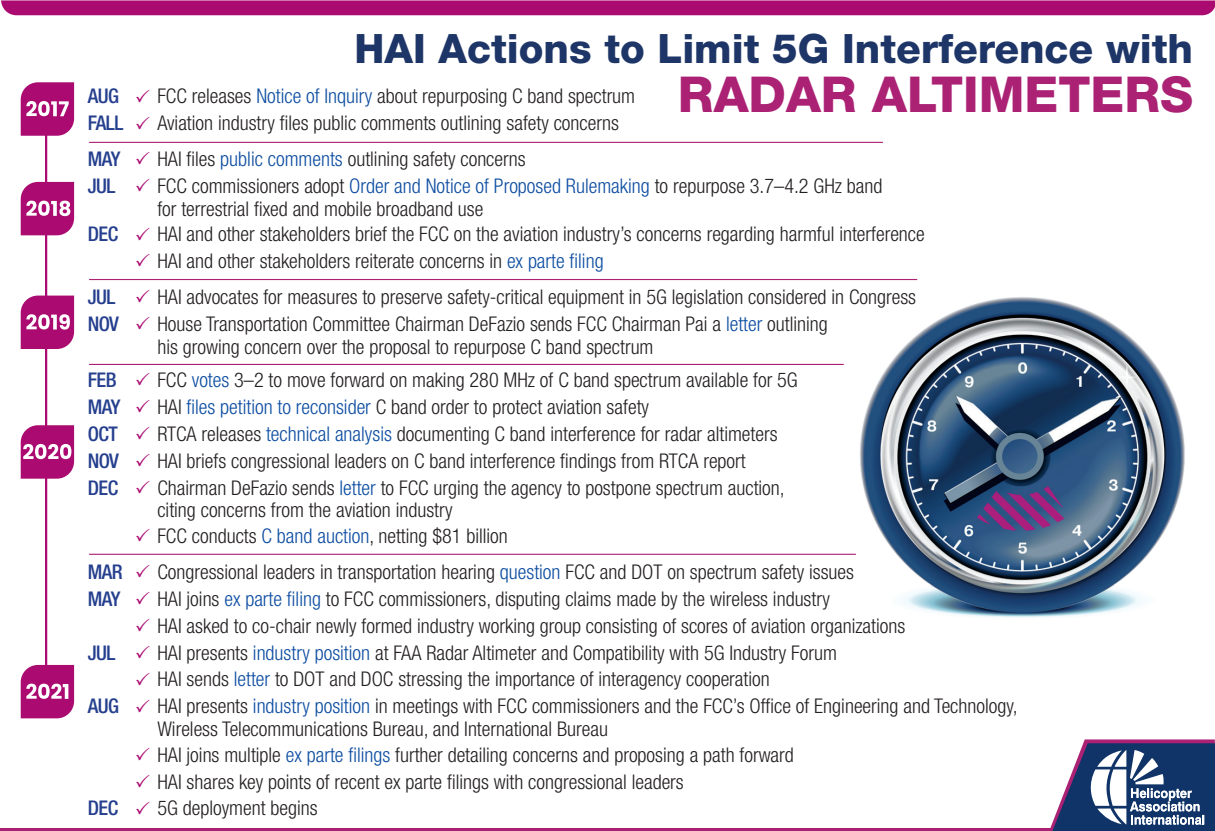
<style>
.page{position:relative;width:1215px;height:831px;background:#fff}
.page>*{position:absolute;margin:0;border:0;box-sizing:border-box;transform-origin:0 0}
.t1{font:800 49.5px "Helvetica Neue LT Std";color:#ab2174}
.t2{font:800 40.5px "Helvetica Neue LT Std";color:#1e3567}
.t3{font:300 condensed 20.25px/22.5px "Helvetica Neue LT Std";color:#231f20}
.t4{font:500 condensed 20.25px "Helvetica Neue LT Std";letter-spacing:-.025em;color:#253f8e}
.s1{color:#0d4da1}
</style>
<div class="page">
<svg style="left:1px;top:0;width:1214px;height:15px;background:#ad1375"></svg>
<hr style="left:45px;top:133px;width:2px;height:536px;background:#ab0b71">
<svg style="left:21px;top:82px;width:53px;height:54px;background:#b93489"></svg>
<svg style="left:21px;top:182px;width:53px;height:53px"></svg>
<svg style="left:21px;top:295px;width:53px;height:54px;background:#ba378a"></svg>
<svg style="left:21px;top:425px;width:53px;height:53px"></svg>
<svg style="left:21px;top:664px;width:53px;height:54px;background:#ba378a"></svg>
<hr style="left:89px;top:142px;width:794px;height:1px;background:#ac2174">
<hr style="left:89px;top:364px;width:755px;height:1px;background:#ac2174">
<hr style="left:89px;top:553px;width:767px;height:1px;background:#ac2174">
<hr style="left:89px;top:279px;width:828px;height:1px;background:#ac2174">
<img style="left:850px;top:297px;width:335px;height:321px">
<hr style="left:0;top:828px;width:1061px;height:2px;background:#aa2073">
<svg style="left:1050px;top:739px;width:165px;height:91px"></svg>
<h2 class="t2" style="left:354px;top:24px;width:840px">HAI Actions to Limit 5G Interference with</h2>
<h1 class="t1" style="left:678px;top:65px;width:517px">RADAR ALTIMETERS</h1>
<p class="t4" style="left:88px;top:84px;width:33px">AUG</p>
<p class="t3" style="left:157px;top:85px;width:479px">FCC releases <span class="s1">Notice of Inquiry</span> about repurposing C band spectrum</p>
<p class="t4" style="left:88px;top:111px;width:37px">FALL</p>
<p class="t3" style="left:157px;top:112px;width:463px">Aviation industry files public comments outlining safety concerns</p>
<p class="t4" style="left:88px;top:147px;width:34px">MAY</p>
<p class="t3" style="left:157px;top:148px;width:370px">HAI files <span class="s1">public comments</span> outlining safety concerns</p>
<p class="t4" style="left:88px;top:174px;width:29px">JUL</p>
<p class="t3" style="left:157px;top:174px;width:727px">FCC commissioners adopt <span class="s1">Order and Notice of Proposed Rulemaking</span> to repurpose 3.7–4.2 GHz band for terrestrial fixed and mobile broadband use</p>
<p class="t4" style="left:88px;top:222px;width:32px">DEC</p>
<p class="t3" style="left:157px;top:220px;width:769px;line-height:26.8px">HAI and other stakeholders brief the FCC on the aviation industry’s concerns regarding harmful interference<br>HAI and other stakeholders reiterate concerns in <span class="s1">ex parte filing</span></p>
<p class="t4" style="left:88px;top:285px;width:29px">JUL</p>
<p class="t3" style="left:157px;top:285px;width:760px">HAI advocates for measures to preserve safety-critical equipment in 5G legislation considered in Congress</p>
<p class="t4" style="left:88px;top:312px;width:33px">NOV</p>
<p class="t3" style="left:157px;top:312px;width:672px">House Transportation Committee Chairman DeFazio sends FCC Chairman Pai a <span class="s1">letter</span> outlining his growing concern over the proposal to repurpose C band spectrum</p>
<p class="t4" style="left:88px;top:368px;width:30px">FEB</p>
<p class="t3" style="left:157px;top:368px;width:642px">FCC <span class="s1">votes</span> 3–2 to move forward on making 280 MHz of C band spectrum available for 5G</p>
<p class="t4" style="left:88px;top:394px;width:34px">MAY</p>
<p class="t3" style="left:157px;top:395px;width:493px">HAI <span class="s1">files petition to reconsider</span> C band order to protect aviation safety</p>
<p class="t4" style="left:88px;top:421px;width:32px">OCT</p>
<p class="t3" style="left:157px;top:422px;width:622px">RTCA releases <span class="s1">technical analysis</span> documenting C band interference for radar altimeters</p>
<p class="t4" style="left:88px;top:448px;width:33px">NOV</p>
<p class="t3" style="left:157px;top:449px;width:590px">HAI briefs congressional leaders on C band interference findings from RTCA report</p>
<p class="t4" style="left:88px;top:475px;width:32px">DEC</p>
<p class="t3" style="left:157px;top:476px;width:629px">Chairman DeFazio sends <span class="s1">letter</span> to FCC urging the agency to postpone spectrum auction, citing concerns from the aviation industry</p>
<p class="t3" style="left:157px;top:524px;width:352px">FCC conducts <span class="s1">C band auction</span>, netting $81 billion</p>
<p class="t4" style="left:88px;top:559px;width:36px">MAR</p>
<p class="t3" style="left:157px;top:560px;width:698px">Congressional leaders in transportation hearing <span class="s1">question</span> FCC and DOT on spectrum safety issues</p>
<p class="t4" style="left:88px;top:586px;width:34px">MAY</p>
<p class="t3" style="left:157px;top:585px;width:749px;line-height:26.8px">HAI joins <span class="s1">ex parte filing</span> to FCC commissioners, disputing claims made by the wireless industry<br>HAI asked to co-chair newly formed industry working group consisting of scores of aviation organizations</p>
<p class="t4" style="left:88px;top:640px;width:29px">JUL</p>
<p class="t3" style="left:157px;top:638px;width:681px;line-height:26.8px">HAI presents <span class="s1">industry position</span> at FAA Radar Altimeter and Compatibility with 5G Industry Forum<br>HAI sends <span class="s1">letter</span> to DOT and DOC stressing the importance of interagency cooperation</p>
<p class="t4" style="left:88px;top:693px;width:33px">AUG</p>
<p class="t3" style="left:157px;top:694px;width:862px">HAI presents <span class="s1">industry position</span> in meetings with FCC commissioners and the FCC’s Office of Engineering and Technology,<br>Wireless Telecommunications Bureau, and International Bureau</p>
<p class="t3" style="left:157px;top:740px;width:638px;line-height:26.8px">HAI joins multiple <span class="s1">ex parte filings</span> further detailing concerns and proposing a path forward<br>HAI shares key points of recent ex parte filings with congressional leaders</p>
<p class="t4" style="left:88px;top:795px;width:32px">DEC</p>
<p class="t3" style="left:157px;top:796px;width:162px">5G deployment begins</p>
</div>
